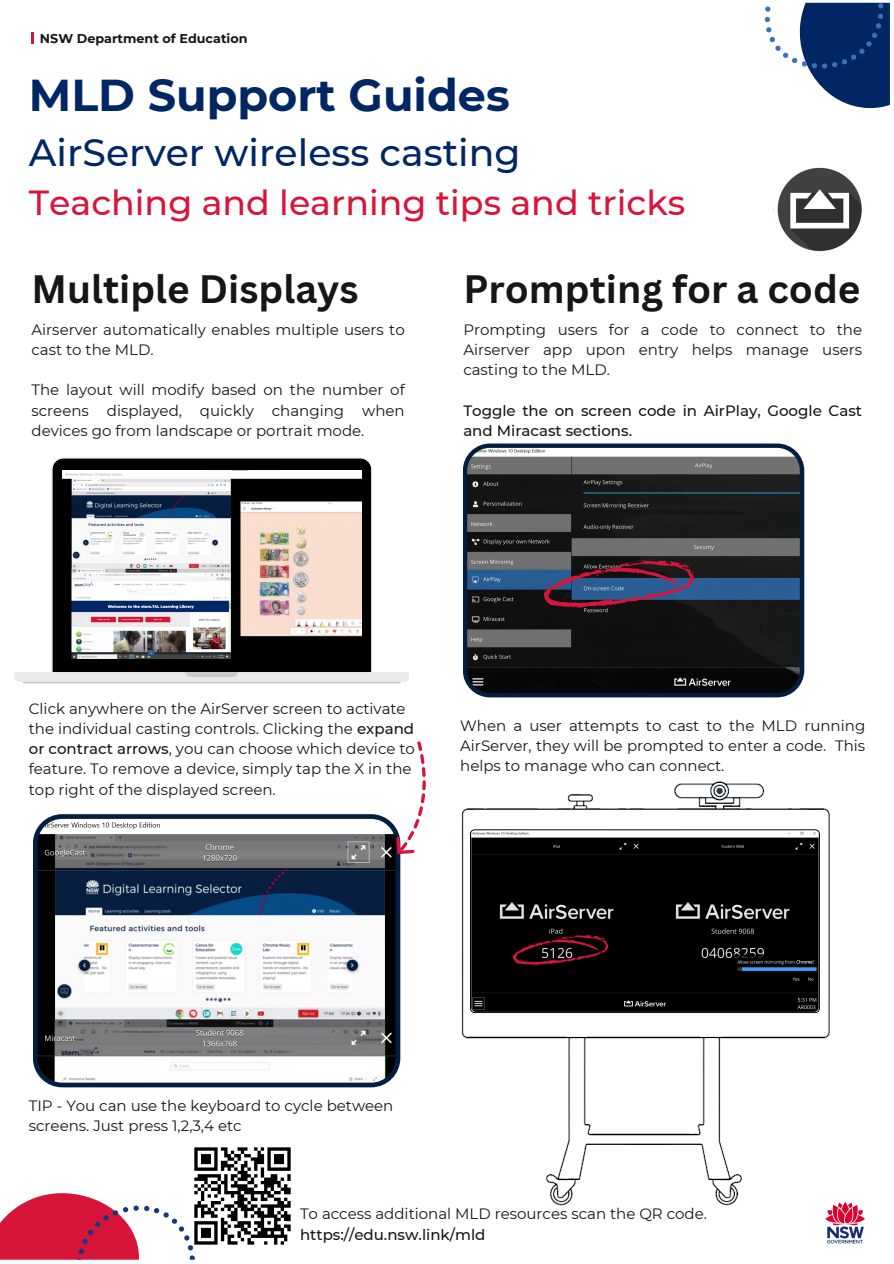
<style>
.page{position:relative;width:894px;height:1264px;background:#fff}
.page>*{position:absolute;margin:0;border:0;box-sizing:border-box;transform-origin:0 0}
.t1{font:700 44.55px "Montserrat";color:#002664}
.t2{font:700 38.55px "Canva Sans";color:#171615}
.t3{font:500 37.8px "Montserrat";color:#002664}
.t4{font:500 34.8px "Montserrat";color:#d7153a}
.t5{font:15px/20.2px "Montserrat";color:#171615}
.t6{font:500 15px/20.2px "Montserrat";color:#171615}
.t7{font:700 12.75px "Montserrat";color:#171615}
.s1{font-weight:500}
</style>
<div class="page">
<img style="left:194px;top:1147px;width:97px;height:98px">
<svg style="left:764px;top:3px;width:125px;height:105px"></svg>
<svg style="left:32px;top:32px;width:2px;height:12px"></svg>
<svg style="left:0;top:1193px;width:195px;height:66px"></svg>
<img style="left:461px;top:781px;width:369px;height:425px">
<div style="left:474px;top:817px;width:345px;height:202px;background:#fff"></div>
<svg style="left:825px;top:1201px;width:39px;height:42px"></svg>
<svg style="left:15px;top:457px;width:394px;height:224px"></svg>
<svg style="left:23px;top:672px;width:378px;height:11px"></svg>
<img style="left:62px;top:471px;width:299px;height:187px">
<svg style="left:33px;top:814px;width:367px;height:273px"></svg>
<svg style="left:377px;top:741px;width:49px;height:115px"></svg>
<svg style="left:463px;top:443px;width:341px;height:254px"></svg>
<img style="left:773px;top:167px;width:89px;height:89px">
<svg style="left:543px;top:560px;width:150px;height:50px"></svg>
<svg style="left:470px;top:829px;width:349px;height:184px"></svg>
<svg style="left:512px;top:934px;width:96px;height:33px"></svg>
<p class="t7" style="left:40px;top:31px;width:209px">NSW Department of Education</p>
<p class="t1" style="left:29px;top:68px;width:482px">MLD Support Guides</p>
<p class="t3" style="left:29px;top:129px;width:493px">AirServer wireless casting</p>
<p class="t4" style="left:29px;top:182px;width:657px">Teaching and learning tips and tricks</p>
<p class="t2" style="left:32px;top:262px;width:328px">Multiple Displays</p>
<p class="t5" style="left:31px;top:319px;width:374px">Airserver automatically enables multiple users to cast to the MLD.</p>
<p class="t5" style="left:31px;top:380px;width:374px;text-align:justify">The layout will modify based on the number of screens displayed, quickly changing when devices go from landscape or portrait mode.</p>
<p class="t2" style="left:463px;top:262px;width:398px">Prompting for a code</p>
<p class="t5" style="left:463px;top:319px;width:400px;text-align:justify">Prompting users for a code to connect to the Airserver app upon entry helps manage users casting to the MLD.</p>
<p class="t6" style="left:463px;top:400px;width:400px">Toggle the on screen code in AirPlay, Google Cast and Miracast sections.</p>
<p class="t5" style="left:29px;top:698px;width:387px">Click anywhere on the AirServer screen to activate the individual casting controls. Clicking the <span class="s1">expand or contract arrows</span>, you can choose which device to feature. To remove a device, simply tap the X in the top right of the displayed screen.</p>
<p class="t5" style="left:460px;top:715px;width:406px;text-align:justify">When a user attempts to cast to the MLD running AirServer, they will be prompted to enter a code. This helps to manage who can connect.</p>
<p class="t5" style="left:29px;top:1095px;width:366px">TIP - You can use the keyboard to cycle between screens. Just press 1,2,3,4 etc</p>
<p class="t5" style="left:300px;top:1203px;width:408px">To access additional MLD resources scan the QR code.</p>
<p class="t6" style="left:300px;top:1223px;width:187px">https://edu.nsw.link/mld</p>
</div>
